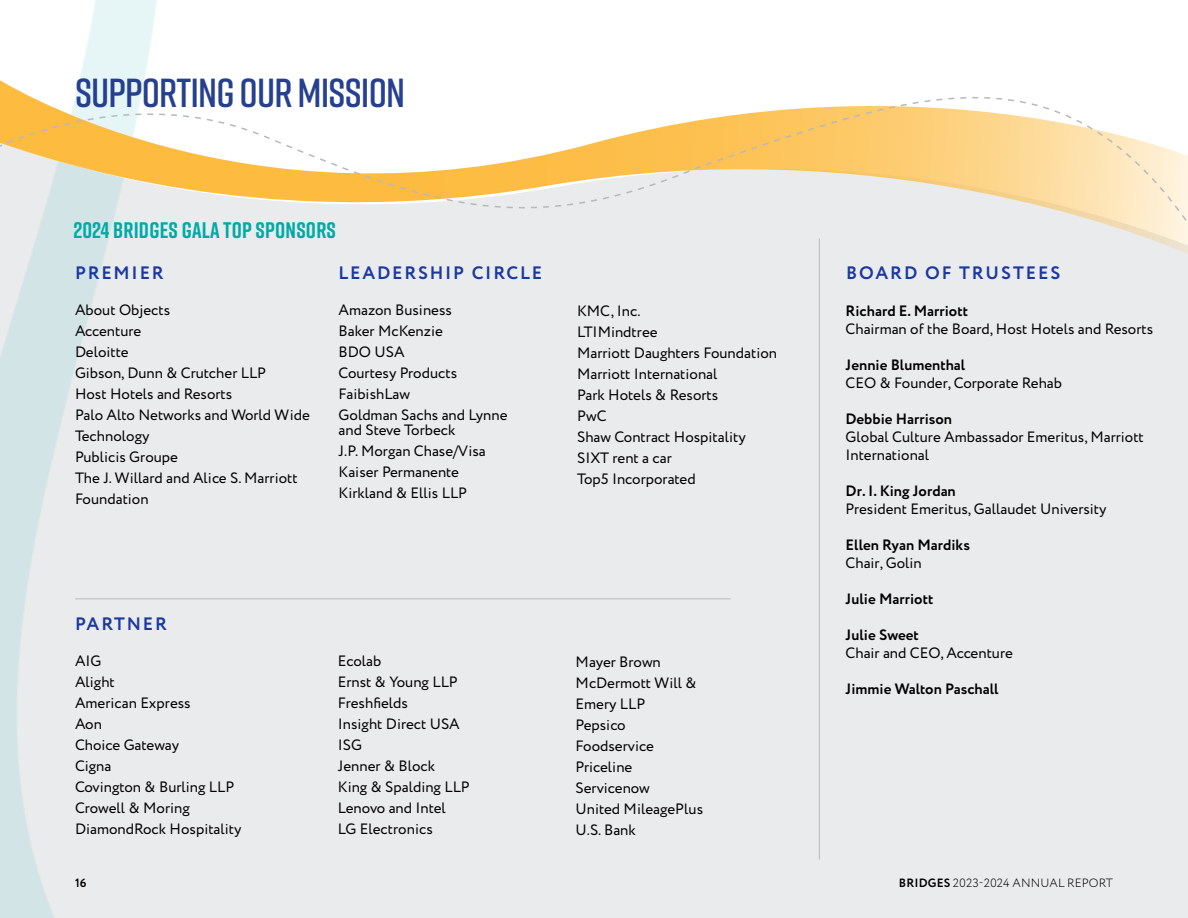
<style>
.page{position:relative;width:1188px;height:918px;background:#fff}
.page>*{position:absolute;margin:0;border:0;box-sizing:border-box;transform-origin:0 0}
.t1{font:600 40.5px "Rift";letter-spacing:-.02em;color:#25408f}
.t2{font:700 22.5px "Rift";letter-spacing:.01em;color:#00aaa6}
.t3{font:700 18px "Circe";letter-spacing:.1em;color:#1a38a0}
.t4{font:15px/21px "Circe";color:#000}
.t5{font:700 15px "Circe";color:#000}
.t6{font:300 12px "Circe";letter-spacing:.005em;color:#000}
.t7{font:700 12px "Circe";color:#000}
.s1{font-weight:700}
</style>
<div class="page">
<div style="left:346px;top:323px;width:842px;height:595px;background:#eaebed"></div>
<svg style="left:80px;top:63px;width:624px;height:71px"></svg>
<hr style="left:75px;top:598px;width:655px;height:1px;background:#b5b9bd">
<hr style="left:819px;top:238px;width:1px;height:622px;background:#b5b9bd">
<svg style="left:0;top:74px;width:263px;height:60px"></svg>
<svg style="left:704px;top:97px;width:410px;height:37px"></svg>
<svg style="left:0;top:134px;width:1188px;height:189px"></svg>
<h1 class="t1" style="left:75px;top:64px;width:332px">SUPPORTING OUR MISSION</h1>
<h2 class="t2" style="left:74px;top:214px;width:264px">2024 BRIDGES GALA TOP SPONSORS</h2>
<p class="t3" style="left:339px;top:261px;width:205px">LEADERSHIP CIRCLE</p>
<p class="t3" style="left:846px;top:261px;width:216px">BOARD OF TRUSTEES</p>
<p class="t4" style="left:339px;top:300px;width:170px">Amazon Business<br>Baker McKenzie<br>BDO USA<br>Courtesy Products<br>FaibishLaw<br>Goldman Sachs and Lynne</p>
<p class="t4" style="left:339px;top:420px;width:149px">and Steve Torbeck<br>J.P. Morgan Chase/Visa<br>Kaiser Permanente<br>Kirkland &amp; Ellis LLP</p>
<p class="t3" style="left:75px;top:261px;width:90px">PREMIER</p>
<p class="t4" style="left:75px;top:300px;width:236px">About Objects<br>Accenture<br>Deloitte<br>Gibson, Dunn &amp; Crutcher LLP<br>Host Hotels and Resorts<br>Palo Alto Networks and World Wide<br>Technology<br>Publicis Groupe<br>The J. Willard and Alice S. Marriott<br>Foundation</p>
<p class="t4" style="left:577px;top:301px;width:201px">KMC, Inc.<br>LTIMindtree<br>Marriott Daughters Foundation<br>Marriott International<br>Park Hotels &amp; Resorts<br>PwC<br>Shaw Contract Hospitality<br>SIXT rent a car<br>Top5 Incorporated</p>
<p class="t5" style="left:846px;top:301px;width:124px">Richard E. Marriott</p>
<p class="t4" style="left:846px;top:319px;width:309px">Chairman of the Board, Host Hotels and Resorts</p>
<p class="t5" style="left:846px;top:355px;width:121px">Jennie Blumenthal</p>
<p class="t4" style="left:846px;top:373px;width:218px">CEO &amp; Founder, Corporate Rehab</p>
<p class="t5" style="left:846px;top:409px;width:108px">Debbie Harrison</p>
<p class="t4" style="left:846px;top:428px;width:300px;line-height:18px">Global Culture Ambassador Emeritus, Marriott<br>International</p>
<p class="t5" style="left:846px;top:481px;width:112px">Dr. I. King Jordan</p>
<p class="t4" style="left:846px;top:499px;width:262px">President Emeritus, Gallaudet University</p>
<p class="t5" style="left:846px;top:535px;width:126px">Ellen Ryan Mardiks</p>
<p class="t4" style="left:846px;top:553px;width:78px">Chair, Golin</p>
<p class="t5" style="left:846px;top:589px;width:89px">Julie Marriott</p>
<p class="t5" style="left:846px;top:625px;width:75px">Julie Sweet</p>
<p class="t4" style="left:846px;top:643px;width:169px">Chair and CEO, Accenture</p>
<p class="t5" style="left:846px;top:679px;width:155px">Jimmie Walton Paschall</p>
<p class="t3" style="left:75px;top:612px;width:93px">PARTNER</p>
<p class="t4" style="left:75px;top:651px;width:168px">AIG<br>Alight<br>American Express<br>Aon<br>Choice Gateway<br>Cigna<br>Covington &amp; Burling LLP<br>Crowell &amp; Moring<br>DiamondRock Hospitality</p>
<p class="t4" style="left:338px;top:651px;width:133px">Ecolab<br>Ernst &amp; Young LLP<br>Freshfields<br>Insight Direct USA<br>ISG<br>Jenner &amp; Block<br>King &amp; Spalding LLP<br>Lenovo and Intel<br>LG Electronics</p>
<p class="t4" style="left:576px;top:652px;width:129px">Mayer Brown<br>McDermott Will &amp;<br>Emery LLP<br>Pepsico<br>Foodservice<br>Priceline<br>Servicenow<br>United MileagePlus<br>U.S. Bank</p>
<p class="t7" style="left:75px;top:875px;width:13px">16</p>
<p class="t6" style="left:899px;top:875px;width:215px"><span class="s1">BRIDGES</span> 2023-2024 ANNUAL REPORT</p>
</div>
